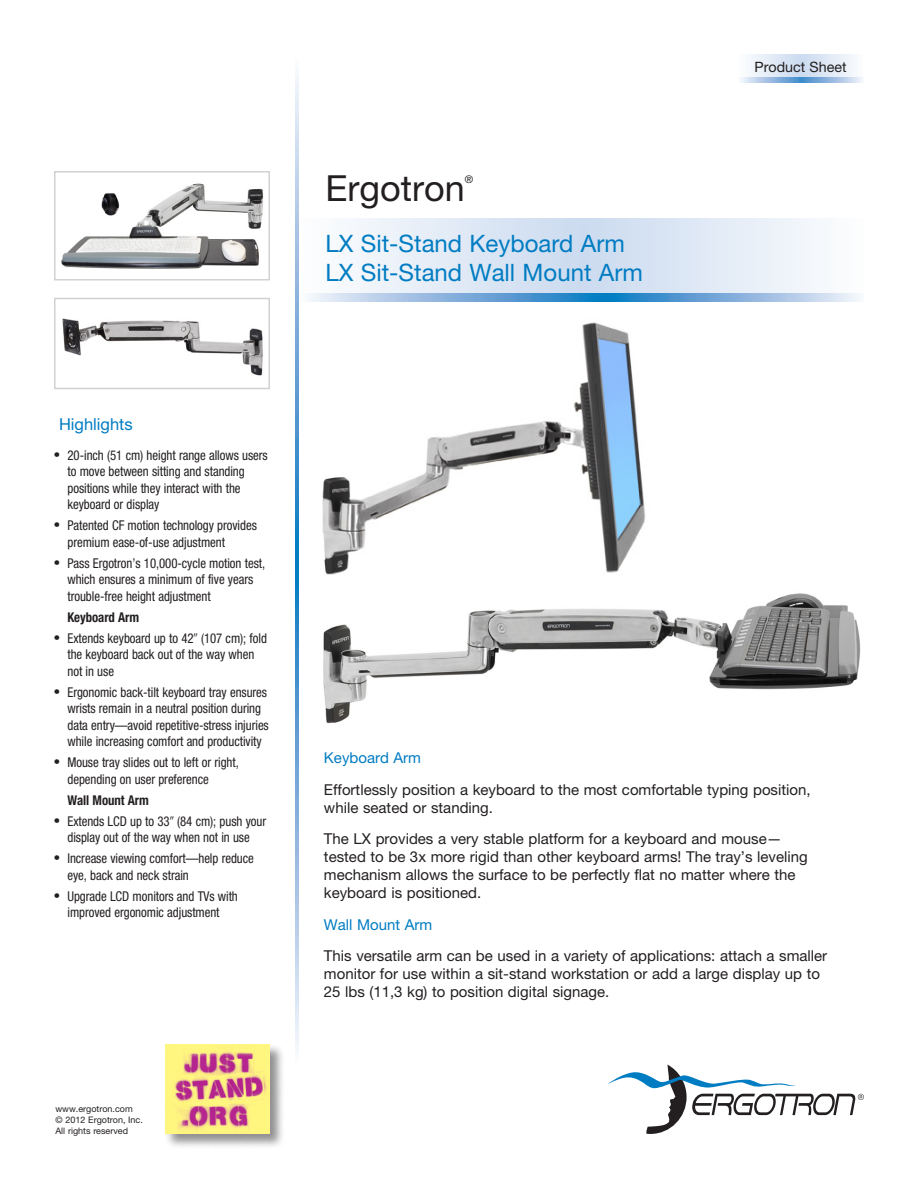
<style>
.page{position:relative;width:918px;height:1188px;background:#fff}
.page>*{position:absolute;margin:0;border:0;box-sizing:border-box;transform-origin:0 0}
.t1{font:36px "Helvetica Neue";color:#231f20}
.t2{font:24px/28.8px "Helvetica Neue";color:#007cc2}
.t3{font:16.5px "Helvetica Neue";color:#007cc2}
.t4{font:15px/18px "Helvetica Neue";color:#231f20}
.t5{font:15px "Helvetica Neue";color:#007cc2}
.t6{font:14.25px "Helvetica Neue";color:#231f20}
.t7{font:condensed 13.5px/16.5px "Helvetica Neue";letter-spacing:-.005em;color:#231f20;scale:.95 1}
.t8{font:700 condensed 13.5px "Helvetica Neue";letter-spacing:-.005em;color:#231f20;scale:.95 1}
.t9{font:10.5px "Helvetica Neue";color:#231f20}
.t10{font:9px/10.8px "Helvetica Neue";color:#231f20}
.s1{font-family:"Times";font-style:italic;font-stretch:normal;font-size:16.5px}
</style>
<div class="page">
<svg style="left:608px;top:1065px;width:256px;height:69px"></svg>
<img style="left:62px;top:318px;width:201px;height:58px">
<div style="left:54px;top:298px;width:216px;height:91px;border:2px solid #d1d2d4"></div>
<svg style="left:750px;top:54px;width:104px;height:23px;background:#dfe8f5"></svg>
<svg style="left:741px;top:77px;width:122px;height:5px"></svg>
<img style="left:61px;top:183px;width:203px;height:86px">
<div style="left:54px;top:171px;width:216px;height:109px;border:2px solid #d1d2d4"></div>
<img style="left:323px;top:593px;width:538px;height:131px">
<div style="left:164px;top:1043px;width:122px;height:107px;background:#231f20;opacity:.5"></div>
<img style="left:165px;top:1045px;width:105px;height:89px">
<svg style="left:350px;top:219px;width:466px;height:74px;background:#dfe8f5"></svg>
<svg style="left:310px;top:293px;width:549px;height:9px;background:#7eb0dc"></svg>
<svg style="left:295px;top:74px;width:4px;height:976px;background:#7fb0dc"></svg>
<img style="left:322px;top:322px;width:323px;height:253px">
<p class="t3" style="left:59px;top:414px;width:75px">Highlights</p>
<p class="t7" style="left:67px;top:447px;width:212px;text-indent:-13px"><span class="s1">•</span> 20-inch (51 cm) height range allows users to move between sitting and standing positions while they interact with the keyboard or display</p>
<p class="t7" style="left:67px;top:517px;width:201px;text-indent:-13px"><span class="s1">•</span> Patented CF motion technology provides premium ease-of-use adjustment</p>
<p class="t7" style="left:67px;top:555px;width:210px;text-indent:-13px"><span class="s1">•</span> Pass Ergotron’s 10,000-cycle motion test, which ensures a minimum of five years trouble-free height adjustment</p>
<p class="t8" style="left:67px;top:609px;width:77px">Keyboard Arm</p>
<p class="t7" style="left:67px;top:630px;width:211px;text-indent:-13px"><span class="s1">•</span> Extends keyboard up to 42 (107 cm); fold the keyboard back out of the way when not in use</p>
<p class="t7" style="left:67px;top:684px;width:213px;text-indent:-13px"><span class="s1">•</span> Ergonomic back-tilt keyboard tray ensures wrists remain in a neutral position during data entry—avoid repetitive-stress injuries while increasing comfort and productivity</p>
<p class="t7" style="left:67px;top:754px;width:182px;text-indent:-13px"><span class="s1">•</span> Mouse tray slides out to left or right, depending on user preference</p>
<p class="t8" style="left:67px;top:792px;width:87px">Wall Mount Arm</p>
<p class="t7" style="left:54px;top:813px;width:225px;text-align:center"><span class="s1">•</span> Extends LCD up to 33 (84 cm); push your display out of the way when not in use</p>
<p class="t7" style="left:67px;top:850px;width:198px;text-indent:-13px"><span class="s1">•</span> Increase viewing comfort—help reduce eye, back and neck strain</p>
<p class="t7" style="left:54px;top:888px;width:195px;text-align:center"><span class="s1">•</span> Upgrade LCD monitors and TVs with improved ergonomic adjustment</p>
<p class="t10" style="left:56px;top:1103px;width:89px">www.ergotron.com<br>© 2012 Ergotron, Inc.<br>All rights reserved</p>
<h1 class="t1" style="left:326px;top:167px;width:141px">Ergotron</h1>
<p class="t9" style="left:465px;top:173px;width:10px">®</p>
<h2 class="t2" style="left:326px;top:229px;width:319px">LX Sit-Stand Keyboard Arm<br>LX Sit-Stand Wall Mount Arm</h2>
<p class="t6" style="left:755px;top:58px;width:94px">Product Sheet</p>
<p class="t5" style="left:324px;top:749px;width:99px">Keyboard Arm</p>
<p class="t4" style="left:324px;top:780px;width:488px">Effortlessly position a keyboard to the most comfortable typing position, while seated or standing.</p>
<p class="t4" style="left:324px;top:830px;width:485px">The LX provides a very stable platform for a keyboard and mouse— tested to be 3x more rigid than other keyboard arms! The tray’s leveling mechanism allows the surface to be perfectly flat no matter where the keyboard is positioned.</p>
<p class="t5" style="left:324px;top:916px;width:110px">Wall Mount Arm</p>
<p class="t4" style="left:324px;top:947px;width:505px">This versatile arm can be used in a variety of applications: attach a smaller monitor for use within a sit-stand workstation or add a large display up to<br>25 lbs (11,3 kg) to position digital signage.</p>
</div>
